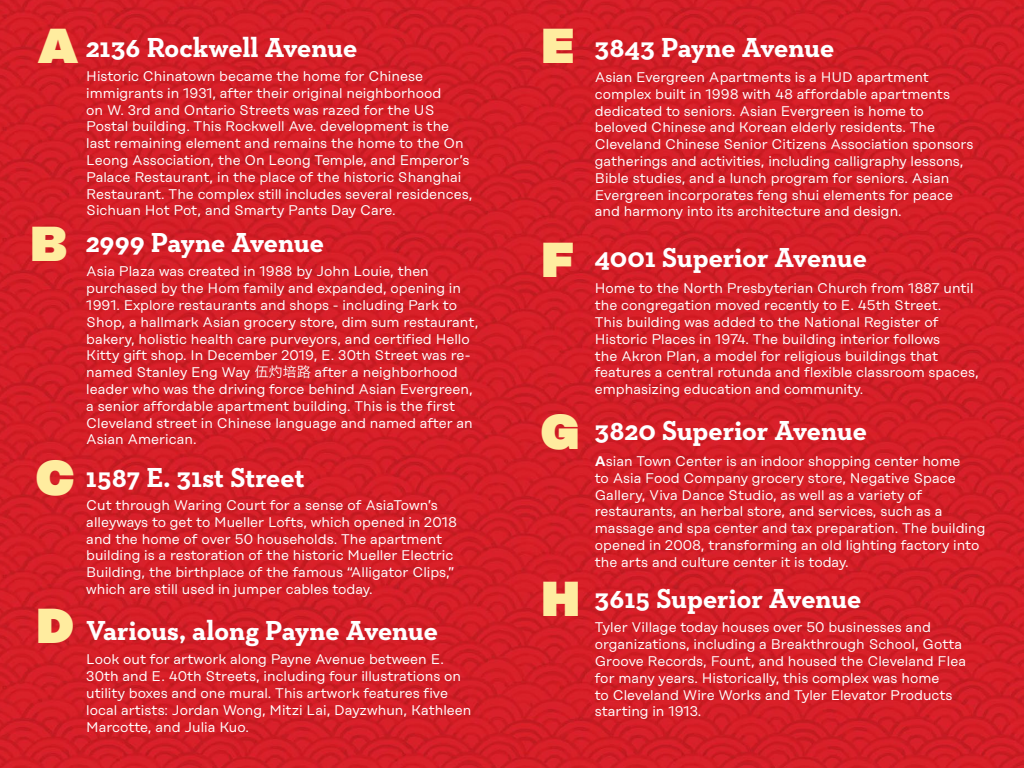
<style>
.page{position:relative;width:1024px;height:768px;background:#fff}
.page>*{position:absolute;margin:0;border:0;box-sizing:border-box;transform-origin:0 0}
.t1{font:900 49px "Rational Display";color:#ffec9f}
.t2{font:700 28px "Neutraface Slab Text";color:#fff}
.t3{font:14px/16.8px "Rational Display";color:#fff}
.s1{font-family:"Hiragino Sans GB W3"}
.s2{font-weight:600}
</style>
<div class="page">
<img style="left:0;top:0;width:1024px;height:768px">
<h1 class="t1" style="left:38px;top:15px;width:42px">A</h1>
<h1 class="t1" style="left:541px;top:15px;width:35px">E</h1>
<h2 class="t2" style="left:86px;top:29px;width:272px">2136 Rockwell Avenue</h2>
<h1 class="t1" style="left:30px;top:213px;width:39px">B</h1>
<h1 class="t1" style="left:36px;top:447px;width:40px">C</h1>
<h1 class="t1" style="left:36px;top:595px;width:40px">D</h1>
<p class="t3" style="left:86px;top:68px;width:388px">Historic Chinatown became the home for Chinese immigrants in 1931, after their original neighborhood<br>on W. 3rd and Ontario Streets was razed for the US Postal building. This Rockwell Ave. development is the last remaining element and remains the home to the On Leong Association, the On Leong Temple, and Emperor’s Palace Restaurant, in the place of the historic Shanghai Restaurant. The complex still includes several residences, Sichuan Hot Pot, and Smarty Pants Day Care.</p>
<h2 class="t2" style="left:86px;top:225px;width:239px">2999 Payne Avenue</h2>
<p class="t3" style="left:86px;top:263px;width:394px">Asia Plaza was created in 1988 by John Louie, then purchased by the Hom family and expanded, opening in 1991. Explore restaurants and shops - including Park to Shop, a hallmark Asian grocery store, dim sum restaurant, bakery, holistic health care purveyors, and certified Hello Kitty gift shop. In December 2019, E. 30th Street was re&shy;named Stanley Eng Way <span class="s1">伍灼培路</span> after a neighborhood leader who was the driving force behind Asian Evergreen, a senior affordable apartment building. This is the first Cleveland street in Chinese language and named after an Asian American.</p>
<h2 class="t2" style="left:86px;top:459px;width:220px">1587 E. 31st Street</h2>
<p class="t3" style="left:86px;top:497px;width:372px">Cut through Waring Court for a sense of AsiaTown’s alleyways to get to Mueller Lofts, which opened in 2018 and the home of over 50 households. The apartment building is a restoration of the historic Mueller Electric Building, the birthplace of the famous “Alligator Clips,” which are still used in jumper cables today.</p>
<h2 class="t2" style="left:86px;top:613px;width:353px">Various, along Payne Avenue</h2>
<p class="t3" style="left:86px;top:651px;width:387px">Look out for artwork along Payne Avenue between E.<br>30th and E. 40th Streets, including four illustrations on utility boxes and one mural. This artwork features five local artists: Jordan Wong, Mitzi Lai, Dayzwhun, Kathleen Marcotte, and Julia Kuo.</p>
<h1 class="t1" style="left:541px;top:229px;width:35px">F</h1>
<h1 class="t1" style="left:541px;top:401px;width:41px">G</h1>
<h1 class="t1" style="left:541px;top:568px;width:41px">H</h1>
<h2 class="t2" style="left:595px;top:29px;width:241px">3843 Payne Avenue</h2>
<p class="t3" style="left:595px;top:69px;width:380px">Asian Evergreen Apartments is a HUD apartment complex built in 1998 with 48 affordable apartments dedicated to seniors. Asian Evergreen is home to beloved Chinese and Korean elderly residents. The Cleveland Chinese Senior Citizens Association sponsors gatherings and activities, including calligraphy lessons, Bible studies, and a lunch program for seniors. Asian Evergreen incorporates feng shui elements for peace and harmony into its architecture and design.</p>
<h2 class="t2" style="left:595px;top:240px;width:274px">4001 Superior Avenue</h2>
<p class="t3" style="left:595px;top:280px;width:385px">Home to the North Presbyterian Church from 1887 until the congregation moved recently to E. 45th Street.<br>This building was added to the National Register of Historic Places in 1974. The building interior follows<br>the Akron Plan, a model for religious buildings that features a central rotunda and flexible classroom spaces, emphasizing education and community.</p>
<h2 class="t2" style="left:595px;top:412px;width:274px">3820 Superior Avenue</h2>
<p class="t3" style="left:595px;top:453px;width:392px"><span class="s2">A</span>sian Town Center is an indoor shopping center home<br>to Asia Food Company grocery store, Negative Space Gallery, Viva Dance Studio, as well as a variety of restaurants, an herbal store, and services, such as a massage and spa center and tax preparation. The building opened in 2008, transforming an old lighting factory into the arts and culture center it is today.</p>
<h2 class="t2" style="left:595px;top:580px;width:268px">3615 Superior Avenue</h2>
<p class="t3" style="left:595px;top:619px;width:373px">Tyler Village today houses over 50 businesses and organizations, including a Breakthrough School, Gotta Groove Records, Fount, and housed the Cleveland Flea for many years. Historically, this complex was home<br>to Cleveland Wire Works and Tyler Elevator Products starting in 1913.</p>
</div>
